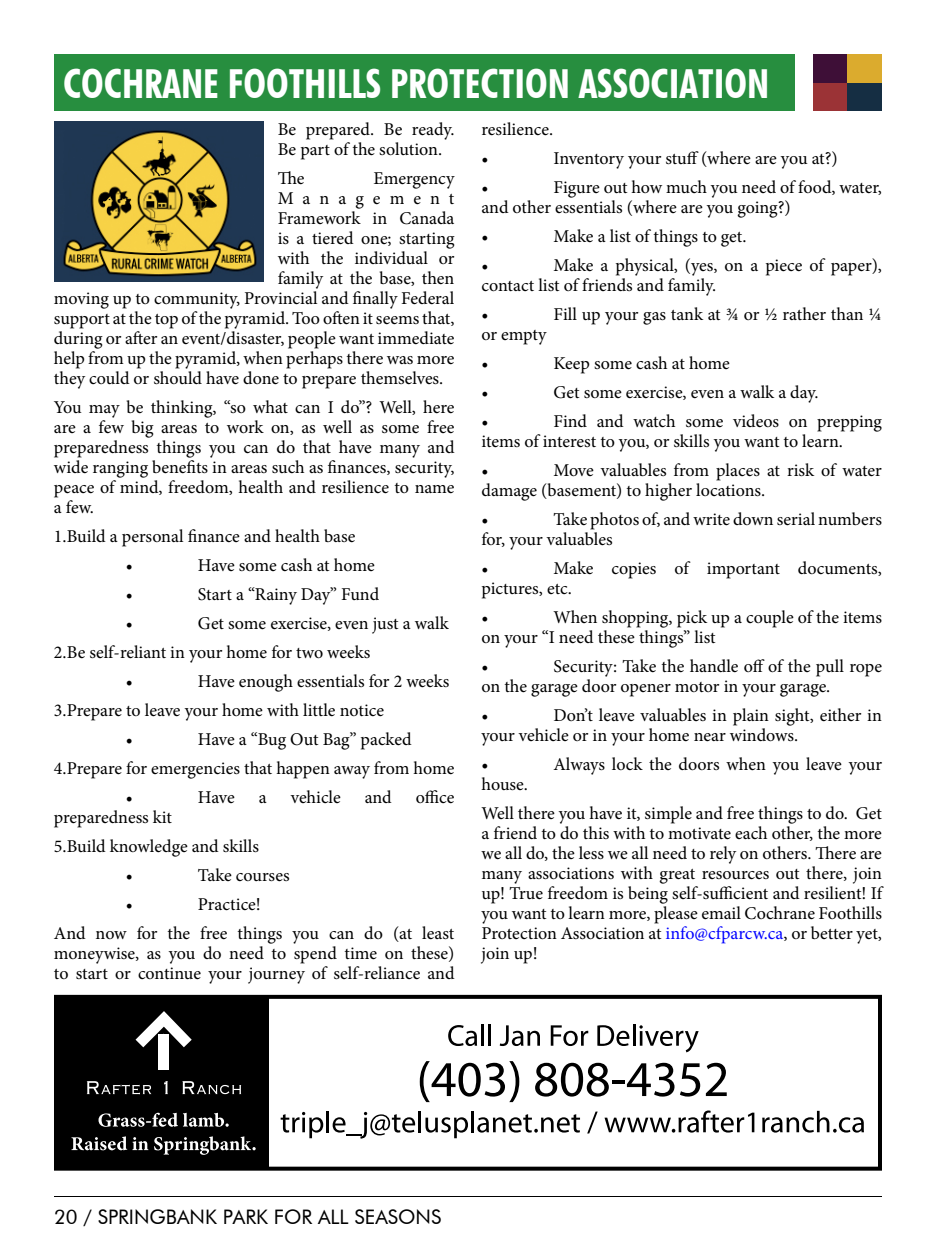
<style>
.page{position:relative;width:936px;height:1260px;background:#fff}
.page>*{position:absolute;margin:0;border:0;box-sizing:border-box;transform-origin:0 0}
.t1{font:700 condensed 40px "Futura BT";color:#fff}
.t2{font:20px "Futura BT";color:#000}
.t3{font:18px/20px "Minion Pro";letter-spacing:-.005em;color:#000}
.t4{font:18px "Minion Pro";letter-spacing:.505em;color:#000}
.s1{color:#00f}
</style>
<div class="page">
<hr style="left:54px;top:1196px;width:828px;height:1px;background:#000">
<div style="left:54px;top:54px;width:741px;height:57px;background:#278e3f"></div>
<div style="left:814px;top:82px;width:34px;height:29px;background:#9b3336"></div>
<div style="left:848px;top:82px;width:34px;height:29px;background:#152e43"></div>
<div style="left:814px;top:54px;width:34px;height:28px;background:#3e0f37"></div>
<div style="left:848px;top:54px;width:34px;height:28px;background:#dbab2e"></div>
<img style="left:54px;top:122px;width:209px;height:160px">
<div style="left:54px;top:995px;width:828px;height:176px;border:4px solid #000"></div>
<svg style="left:448px;top:1025px;width:29px;height:21px"></svg>
<hr style="left:481px;top:1024px;width:3px;height:22px;background:#000">
<hr style="left:488px;top:1024px;width:3px;height:22px;background:#000">
<svg style="left:500px;top:1025px;width:40px;height:21px"></svg>
<svg style="left:551px;top:1025px;width:37px;height:21px"></svg>
<svg style="left:597px;top:1025px;width:32px;height:21px"></svg>
<hr style="left:633px;top:1024px;width:2px;height:22px;background:#000">
<svg style="left:639px;top:1025px;width:60px;height:27px"></svg>
<svg style="left:420px;top:1061px;width:99px;height:41px"></svg>
<svg style="left:535px;top:1063px;width:165px;height:34px"></svg>
<svg style="left:706px;top:1063px;width:21px;height:33px"></svg>
<svg style="left:281px;top:1112px;width:42px;height:26px"></svg>
<hr style="left:327px;top:1111px;width:2px;height:21px;background:#000">
<svg style="left:333px;top:1112px;width:82px;height:27px"></svg>
<hr style="left:418px;top:1111px;width:3px;height:21px;background:#000">
<svg style="left:425px;top:1117px;width:43px;height:21px"></svg>
<hr style="left:471px;top:1111px;width:3px;height:21px;background:#000">
<svg style="left:477px;top:1114px;width:103px;height:19px"></svg>
<svg style="left:587px;top:1112px;width:11px;height:21px"></svg>
<svg style="left:605px;top:1111px;width:149px;height:22px"></svg>
<svg style="left:762px;top:1111px;width:102px;height:22px"></svg>
<div style="left:57px;top:997px;width:212px;height:171px;background:#000"></div>
<svg style="left:136px;top:1011px;width:56px;height:36px"></svg>
<div style="left:158px;top:1034px;width:11px;height:36px;background:#fff"></div>
<svg style="left:87px;top:1081px;width:64px;height:13px"></svg>
<svg style="left:164px;top:1081px;width:4px;height:13px"></svg>
<svg style="left:182px;top:1081px;width:59px;height:13px"></svg>
<svg style="left:99px;top:1113px;width:130px;height:14px"></svg>
<svg style="left:72px;top:1136px;width:76px;height:14px"></svg>
<svg style="left:154px;top:1136px;width:102px;height:19px"></svg>
<h1 class="t1" style="left:63px;top:59px;width:708px">COCHRANE FOOTHILLS PROTECTION ASSOCIATION</h1>
<p class="t3" style="left:278px;top:119px;width:178px">Be prepared. Be ready.<br>Be part of the solution.</p>
<p class="t3" style="left:278px;top:168px;width:28px">The</p>
<p class="t3" style="left:374px;top:168px;width:82px">Emergency</p>
<p class="t4" style="left:278px;top:186px;width:178px">Management</p>
<p class="t3" style="left:278px;top:208px;width:178px">Framework in Canada</p>
<p class="t3" style="left:278px;top:228px;width:178px">is a tiered one; starting</p>
<p class="t3" style="left:278px;top:248px;width:178px">with the individual or</p>
<p class="t3" style="left:278px;top:268px;width:178px">family at the base, then</p>
<p class="t3" style="left:54px;top:288px;width:402px">moving up to community, Provincial and finally Federal</p>
<p class="t3" style="left:54px;top:308px;width:402px">support at the top of the pyramid. Too often it seems that,</p>
<p class="t3" style="left:54px;top:328px;width:402px">during or after an event/disaster, people want immediate</p>
<p class="t3" style="left:54px;top:348px;width:402px">help from up the pyramid, when perhaps there was more</p>
<p class="t3" style="left:54px;top:368px;width:391px">they could or should have done to prepare themselves.</p>
<p class="t3" style="left:54px;top:397px;width:402px;text-align:justify">You may be thinking, “so what can I do”? Well, here are a few big areas to work on, as well as some free preparedness things you can do that have many and wide ranging benefits in areas such as finances, security, peace of mind, freedom, health and resilience to name a few.</p>
<p class="t3" style="left:126px;top:522px;width:231px;line-height:29px;text-indent:-72px">1.Build a personal finance and health base •</p>
<p class="t3" style="left:481px;top:115px;width:73px;line-height:29px">resilience. •</p>
<p class="t3" style="left:553px;top:148px;width:286px">Inventory your stuff (where are you at?)</p>
<p class="t3" style="left:481px;top:177px;width:402px;text-indent:72px">Figure out how much you need of food, water, and other essentials (where are you going?)</p>
<p class="t3" style="left:481px;top:226px;width:9px">•</p>
<p class="t3" style="left:553px;top:226px;width:195px">Make a list of things to get.</p>
<p class="t3" style="left:481px;top:255px;width:9px">•</p>
<p class="t3" style="left:481px;top:177px;width:9px">•</p>
<p class="t3" style="left:481px;top:255px;width:402px;text-indent:72px">Make a physical, (yes, on a piece of paper), contact list of friends and family.</p>
<p class="t3" style="left:481px;top:304px;width:9px">•</p>
<p class="t3" style="left:553px;top:304px;width:330px">Fill up your gas tank at ¾ or ½ rather than ¼</p>
<p class="t3" style="left:481px;top:320px;width:66px;line-height:29px">or empty •</p>
<p class="t3" style="left:553px;top:353px;width:178px">Keep some cash at home</p>
<p class="t3" style="left:481px;top:382px;width:9px">•</p>
<p class="t3" style="left:553px;top:382px;width:267px">Get some exercise, even a walk a day.</p>
<p class="t3" style="left:481px;top:411px;width:9px">•</p>
<p class="t3" style="left:481px;top:411px;width:402px;text-indent:72px">Find and watch some videos on prepping items of interest to you, or skills you want to learn.</p>
<p class="t3" style="left:481px;top:460px;width:9px">•</p>
<p class="t3" style="left:481px;top:460px;width:402px;text-indent:72px">Move valuables from places at risk of water damage (basement) to higher locations.</p>
<p class="t3" style="left:481px;top:509px;width:9px">•</p>
<p class="t3" style="left:481px;top:509px;width:402px;text-indent:72px">Take photos of, and write down serial numbers for, your valuables</p>
<p class="t3" style="left:481px;top:558px;width:9px">•</p>
<p class="t3" style="left:198px;top:555px;width:178px">Have some cash at home</p>
<p class="t3" style="left:481px;top:558px;width:402px;text-indent:72px">Make copies of important documents, pictures, etc.</p>
<p class="t3" style="left:481px;top:607px;width:9px">•</p>
<p class="t3" style="left:126px;top:584px;width:9px">•</p>
<p class="t3" style="left:198px;top:584px;width:183px">Start a “Rainy Day” Fund</p>
<p class="t3" style="left:126px;top:613px;width:9px">•</p>
<p class="t3" style="left:198px;top:613px;width:252px">Get some exercise, even just a walk</p>
<p class="t3" style="left:54px;top:642px;width:318px">2.Be self-reliant in your home for two weeks</p>
<p class="t3" style="left:126px;top:671px;width:9px">•</p>
<p class="t3" style="left:198px;top:671px;width:253px">Have enough essentials for 2 weeks</p>
<p class="t3" style="left:54px;top:700px;width:332px">3.Prepare to leave your home with little notice</p>
<p class="t3" style="left:126px;top:729px;width:9px">•</p>
<p class="t3" style="left:198px;top:729px;width:215px">Have a “Bug Out Bag” packed</p>
<p class="t3" style="left:54px;top:758px;width:402px">4.Prepare for emergencies that happen away from home</p>
<p class="t3" style="left:126px;top:787px;width:9px">•</p>
<p class="t3" style="left:198px;top:787px;width:38px">Have</p>
<p class="t3" style="left:259px;top:787px;width:9px">a</p>
<p class="t3" style="left:291px;top:787px;width:51px">vehicle</p>
<p class="t3" style="left:365px;top:787px;width:29px">and</p>
<p class="t3" style="left:416px;top:787px;width:40px">office</p>
<p class="t3" style="left:54px;top:807px;width:119px">preparedness kit</p>
<p class="t3" style="left:54px;top:836px;width:207px">5.Build knowledge and skills</p>
<p class="t3" style="left:126px;top:865px;width:9px">•</p>
<p class="t3" style="left:198px;top:865px;width:93px">Take courses</p>
<p class="t3" style="left:126px;top:894px;width:9px">•</p>
<p class="t3" style="left:481px;top:607px;width:402px;text-indent:72px">When shopping, pick up a couple of the items on your “I need these things” list</p>
<p class="t3" style="left:481px;top:656px;width:9px">•</p>
<p class="t3" style="left:481px;top:656px;width:402px;text-indent:72px">Security: Take the handle off of the pull rope on the garage door opener motor in your garage.</p>
<p class="t3" style="left:481px;top:705px;width:9px">•</p>
<p class="t3" style="left:481px;top:705px;width:402px;text-indent:72px">Don’t leave valuables in plain sight, either in your vehicle or in your home near windows.</p>
<p class="t3" style="left:481px;top:754px;width:9px">•</p>
<p class="t3" style="left:553px;top:754px;width:330px">Always lock the doors when you leave your</p>
<p class="t3" style="left:481px;top:769px;width:402px;line-height:29px">house.<br>Well there you have it, simple and free things to do. Get</p>
<p class="t3" style="left:481px;top:823px;width:402px;text-align:justify">a friend to do this with to motivate each other, the more we all do, the less we all need to rely on others. There are many associations with great resources out there, join up! True freedom is being self-sufficient and resilient! If you want to learn more, please email Cochrane Foothills Protection Association at <span class="s1">info@cfparcw.ca</span>, or better yet, join up!</p>
<p class="t3" style="left:54px;top:890px;width:402px;line-height:29px;text-indent:144px">Practice!<br>And now for the free things you can do (at least</p>
<p class="t3" style="left:54px;top:943px;width:402px">moneywise, as you do need to spend time on these) to start or continue your journey of self-reliance and</p>
<p class="t2" style="left:54px;top:1205px;width:389px">20 / SPRINGBANK PARK FOR ALL SEASONS</p>
</div>
